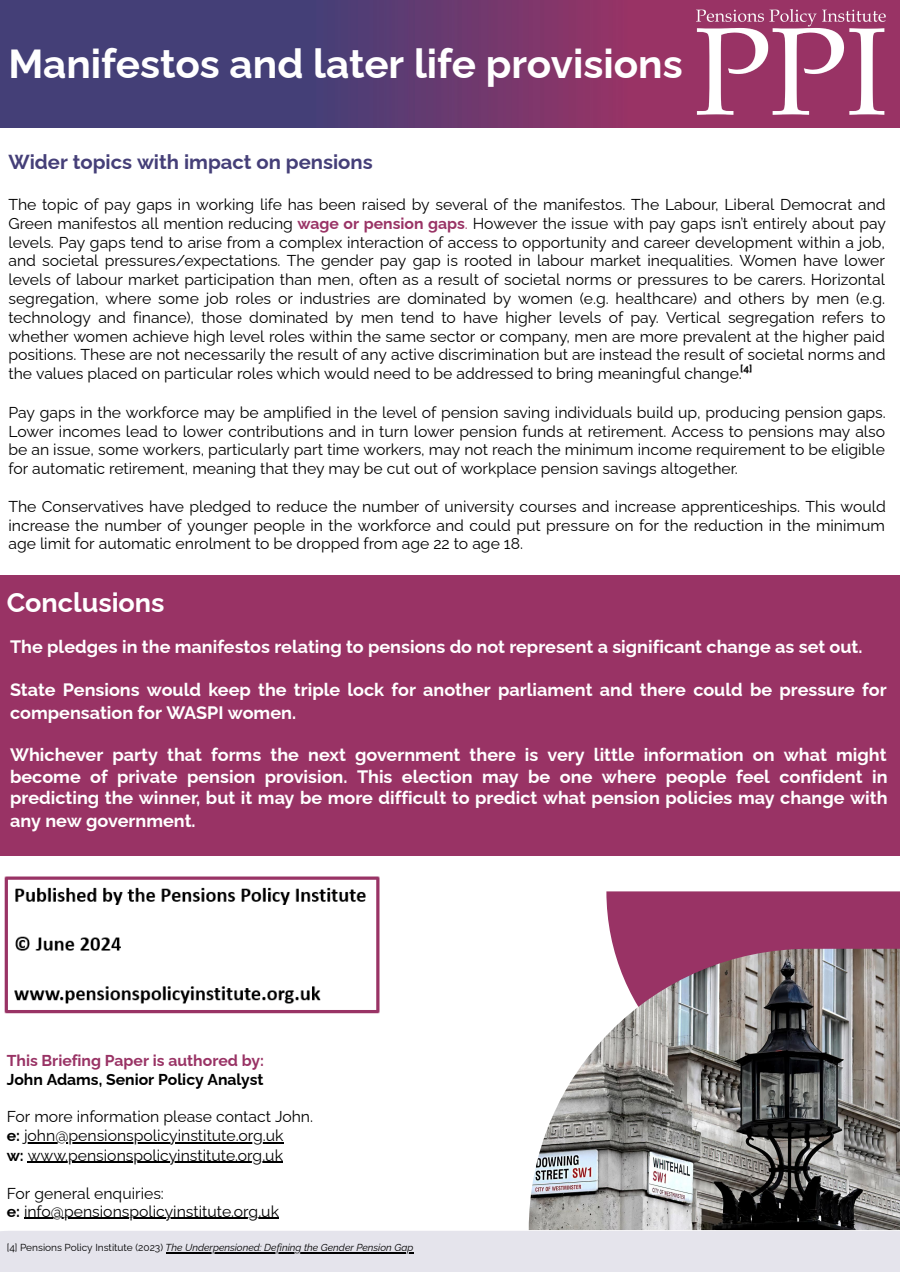
<style>
.page{position:relative;width:900px;height:1272px;background:#fff}
.page>*{position:absolute;margin:0;border:0;box-sizing:border-box;transform-origin:0 0}
.t1{font:700 40.5px "Raleway";color:#fff}
.t2{font:700 27px "Raleway";color:#fff}
.t3{font:700 20.25px "Raleway";color:#453f78}
.t4{font:700 18px/21.8px "Raleway";color:#fff}
.t5{font:15.75px/18.9px "Raleway";color:#000;text-align:justify}
.t6{font:700 15.75px "Raleway";color:#993365}
.t7{font:700 15.75px "Raleway";color:#000}
.t8{font:italic 10.2px "Raleway";color:#000}
.t9{font:700 10.2px "Raleway";color:#000}
.s1{font-weight:700;color:#993365}
.s2{color:#993365}
.s3{font-weight:700}
.s4{font-style:normal}
</style>
<div class="page">
<div style="left:0;top:1231px;width:900px;height:41px;background:#e5e4ec"></div>
<hr style="left:24px;top:1142px;width:259px;height:2px;background:#000">
<hr style="left:28px;top:1162px;width:255px;height:1px;background:#000">
<hr style="left:24px;top:1218px;width:255px;height:1px;background:#000">
<img style="left:0;top:1px;width:673px;height:127px">
<img style="left:673px;top:0;width:227px;height:128px">
<hr style="left:166px;top:1252px;width:247px;height:1px;background:#000">
<div style="left:0;top:575px;width:900px;height:280px;background:#993365"></div>
<div style="left:606px;top:891px;width:294px;height:58px;background:#993365"></div>
<img style="left:529px;top:949px;width:371px;height:281px">
<img style="left:4px;top:876px;width:376px;height:138px">
<p class="t1" style="left:8px;top:39px;width:676px">Manifestos and later life provisions</p>
<p class="t3" style="left:8px;top:150px;width:366px">Wider topics with impact on pensions</p>
<p class="t5" style="left:8px;top:195px;width:879px">The topic of pay gaps in working life has been raised by several of the manifestos. The Labour, Liberal Democrat and Green manifestos all mention reducing <span class="s1">wage or pension gaps</span><span class="s2">.</span> However the issue with pay gaps isn’t entirely about pay levels. Pay gaps tend to arise from a complex interaction of access to opportunity and career development within a job, and societal pressures/expectations. The gender pay gap is rooted in labour market inequalities. Women have lower levels of labour market participation than men, often as a result of societal norms or pressures to be carers. Horizontal segregation, where some job roles or industries are dominated by women (e.g. healthcare) and others by men (e.g. technology and finance), those dominated by men tend to have higher levels of pay. Vertical segregation refers to whether women achieve high level roles within the same sector or company, men are more prevalent at the higher paid positions. These are not necessarily the result of any active discrimination but are instead the result of societal norms and the values placed on particular roles which would need to be addressed to bring meaningful change.</p>
<p class="t5" style="left:8px;top:403px;width:879px">Pay gaps in the workforce may be amplified in the level of pension saving individuals build up, producing pension gaps.<br>Lower incomes lead to lower contributions and in turn lower pension funds at retirement. Access to pensions may also be an issue, some workers, particularly part time workers, may not reach the minimum income requirement to be eligible for automatic retirement, meaning that they may be cut out of workplace pension savings altogether.</p>
<p class="t5" style="left:8px;top:497px;width:879px">The Conservatives have pledged to reduce the number of university courses and increase apprenticeships. This would increase the number of younger people in the workforce and could put pressure on for the reduction in the minimum age limit for automatic enrolment to be dropped from age 22 to age 18.</p>
<p class="t9" style="left:740px;top:363px;width:14px">[4]</p>
<p class="t2" style="left:7px;top:586px;width:159px">Conclusions</p>
<p class="t4" style="left:10px;top:636px;width:854px">The pledges in the manifestos relating to pensions do not represent a significant change as set out.</p>
<p class="t4" style="left:10px;top:679px;width:878px;line-height:22.5px">State Pensions would keep the triple lock for another parliament and there could be pressure for compensation for WASPI women.</p>
<p class="t4" style="left:10px;top:744px;width:879px;text-align:justify">Whichever party that forms the next government there is very little information on what might become of private pension provision. This election may be one where people feel confident in predicting the winner, but it may be more difficult to predict what pension policies may change with any new government.</p>
<p class="t6" style="left:7px;top:1051px;width:259px">This Briefing Paper is authored by:</p>
<p class="t7" style="left:7px;top:1070px;width:258px">John Adams, Senior Policy Analyst</p>
<p class="t5" style="left:7px;top:1107px;width:308px">For more information please contact John.</p>
<p class="t5" style="left:7px;top:1126px;width:278px"><span class="s3">e:</span> john@pensionspolicyinstitute.org.uk</p>
<p class="t5" style="left:7px;top:1145px;width:278px"><span class="s3">w:</span> www.pensionspolicyinstitute.org.uk</p>
<p class="t5" style="left:7px;top:1184px;width:159px">For general enquiries:</p>
<p class="t5" style="left:7px;top:1202px;width:274px"><span class="s3">e:</span> info@pensionspolicyinstitute.org.uk</p>
<p class="t8" style="left:7px;top:1241px;width:408px"><span class="s4">[4] Pensions Policy Institute (2023)</span> The Underpensioned: Defining the Gender Pension Gap</p>
</div>
